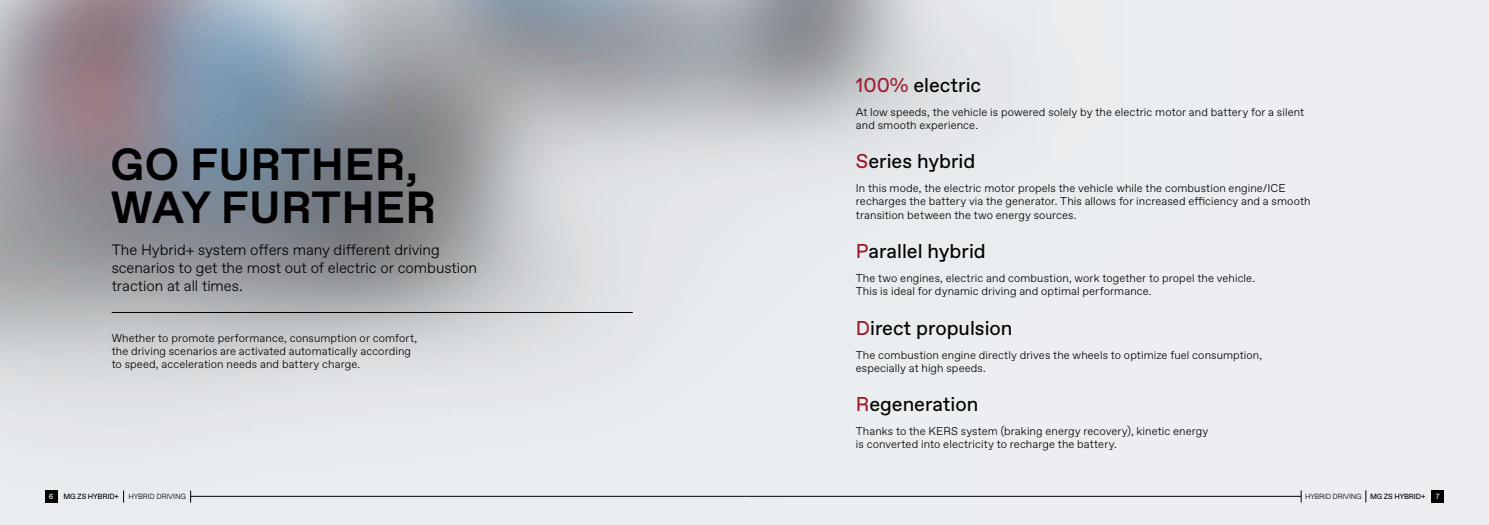
<style>
.page{position:relative;width:1489px;height:525px;background:#fff}
.page>*{position:absolute;margin:0;border:0;box-sizing:border-box;transform-origin:0 0}
.t1{font:700 45px/42.5px "Favorit Std";letter-spacing:.01em;color:#000}
.t2{font:20px "Favorit Std";color:#000101}
.t3{font:300 15px/18px "Favorit Std";color:#000}
.t4{font:300 11.25px/13.2px "Favorit Std";letter-spacing:.01em;color:#000}
.t5{font:300 7.5px "Favorit Std";letter-spacing:-.025em;color:#000101}
.t6{font:7.5px "Favorit Std";letter-spacing:-.02em;color:#000101}
.t7{font:7.5px "Favorit Std";color:#fff}
.s1{color:#9e1b2d}
.s2{font-weight:400}
</style>
<div class="page">
<div style="left:0;top:0;width:1488px;height:524px;background:#eceef1"></div>
<img style="left:0;top:0;width:1237px;height:503px">
<div style="left:1431px;top:490px;width:12px;height:12px;background:#000101"></div>
<svg style="left:1300px;top:490px;width:1px;height:12px"></svg>
<svg style="left:1365px;top:490px;width:1px;height:12px"></svg>
<hr style="left:744px;top:496px;width:556px;height:1px;background:#000101">
<hr style="left:190px;top:496px;width:554px;height:1px;background:#000101">
<div style="left:45px;top:490px;width:12px;height:12px;background:#000101"></div>
<svg style="left:123px;top:490px;width:1px;height:12px"></svg>
<svg style="left:190px;top:490px;width:1px;height:12px"></svg>
<hr style="left:112px;top:312px;width:520px;height:1px;background:#000">
<h1 class="t1" style="left:111px;top:143px;width:327px">GO FURTHER,<br>WAY FURTHER</h1>
<h3 class="t3" style="left:112px;top:240px;width:367px">The Hybrid+ system offers many different driving scenarios to get the most out of electric or combustion traction at all times.</h3>
<p class="t4" style="left:112px;top:330px;width:307px">Whether to promote performance, consumption or comfort, the driving scenarios are activated automatically according to speed, acceleration needs and battery charge.</p>
<h2 class="t2" style="left:855px;top:71px;width:127px"><span class="s1">100%</span> electric</h2>
<p class="t4" style="left:855px;top:105px;width:450px">At low speeds, the vehicle is powered solely by the electric motor and battery for a silent and smooth experience.</p>
<h2 class="t2" style="left:855px;top:148px;width:121px"><span class="s1">S</span>eries hybrid</h2>
<p class="t4" style="left:855px;top:181px;width:456px">In this mode, the electric motor propels the vehicle while the combustion engine/ICE recharges the battery via the generator. This allows for increased efficiency and a smooth transition between the two energy sources.</p>
<h2 class="t2" style="left:855px;top:237px;width:131px"><span class="s1">P</span>arallel hybrid</h2>
<p class="t4" style="left:855px;top:271px;width:400px">The two engines, electric and combustion, work together to propel the vehicle.<br>This is ideal for dynamic driving and optimal performance.</p>
<h2 class="t2" style="left:855px;top:314px;width:158px"><span class="s1">D</span>irect propulsion</h2>
<p class="t4" style="left:855px;top:347px;width:408px">The combustion engine directly drives the wheels to optimize fuel consumption, especially at high speeds.</p>
<h2 class="t2" style="left:855px;top:390px;width:124px"><span class="s1">R</span>egeneration</h2>
<p class="t4" style="left:855px;top:424px;width:354px">Thanks to the KERS system (braking energy recovery), kinetic energy is converted into electricity to recharge the battery.</p>
<p class="t7" style="left:49px;top:491px;width:6px">6</p>
<p class="t6" style="left:63px;top:491px;width:57px">MG ZS HYBRID+</p>
<p class="t5" style="left:128px;top:491px;width:59px">HYBRID DRIVING</p>
<p class="t5" style="left:1304px;top:491px;width:122px">HYBRID DRIVING <span class="s2">MG ZS HYBRID+</span></p>
<p class="t7" style="left:1435px;top:491px;width:6px">7</p>
</div>
